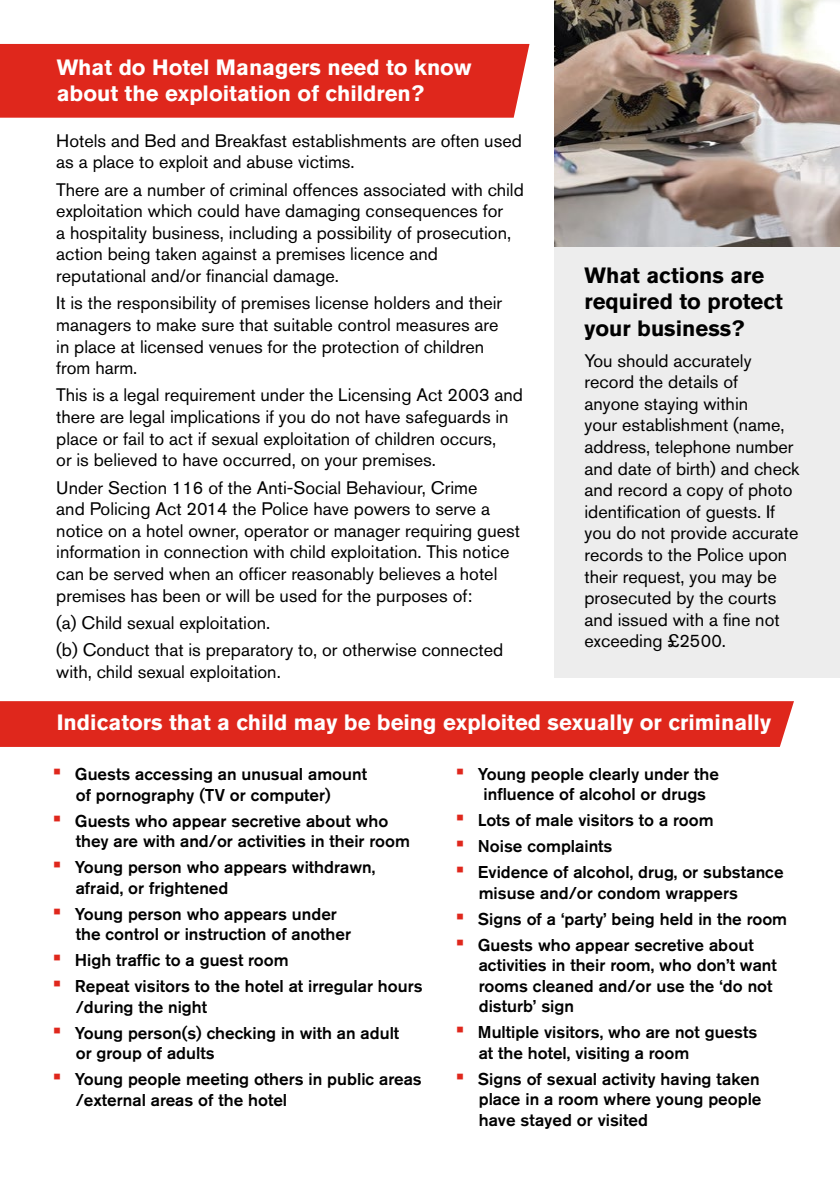
<style>
.page{position:relative;width:840px;height:1191px;background:#fff}
.page>*{position:absolute;margin:0;border:0;box-sizing:border-box;transform-origin:0 0}
.t1{font:700 22px/26.4px "Akzidenz Grotesk Std";color:#fff}
.t2{font:700 22px/26.4px "Akzidenz Grotesk Std";color:#000}
.t3{font:18px/21.6px "Akzidenz Grotesk Std";color:#000}
.t4{font:500 17px/20.4px "Akzidenz Grotesk Std";color:#000}
.s1{font-size:24px;color:#df271c}
</style>
<div class="page">
<div style="left:554px;top:0;width:285px;height:677px;background:#ededed"></div>
<div style="left:0;top:44px;width:529px;height:74px;background:#df271c"></div>
<img style="left:554px;top:0;width:285px;height:247px">
<div style="left:0;top:701px;width:793px;height:46px;background:#df271c"></div>
<p class="t1" style="left:57px;top:54px;width:416px">What do Hotel Managers need to know about the exploitation of children?</p>
<p class="t3" style="left:56px;top:130px;width:467px">Hotels and Bed and Breakfast establishments are often used as a place to exploit and abuse victims.</p>
<p class="t3" style="left:56px;top:178px;width:468px">There are a number of criminal offences associated with child exploitation which could have damaging consequences for<br>a hospitality business, including a possibility of prosecution, action being taken against a premises licence and</p>
<p class="t3" style="left:56px;top:262px;width:447px;line-height:27.2px">reputational and/or fnancial damage.<br>It is the responsibility of premises license holders and their</p>
<p class="t3" style="left:56px;top:314px;width:443px">managers to make sure that suitable control measures are</p>
<p class="t3" style="left:56px;top:335px;width:429px">in place at licensed venues for the protection of children from harm.</p>
<p class="t3" style="left:56px;top:384px;width:468px">This is a legal requirement under the Licensing Act 2003 and</p>
<p class="t3" style="left:56px;top:406px;width:453px">there are legal implications if you do not have safeguards in place or fail to act if sexual exploitation of children occurs, or is believed to have occurred, on your premises.</p>
<p class="t3" style="left:56px;top:476px;width:465px">Under Section 116 of the Anti-Social Behaviour, Crime<br>and Policing Act 2014 the Police have powers to serve a notice on a hotel owner, operator or manager requiring guest information in connection with child exploitation. This notice can be served when an offcer reasonably believes a hotel premises has been or will be used for the purposes of:</p>
<p class="t3" style="left:56px;top:611px;width:215px">(a) Child sexual exploitation.</p>
<p class="t3" style="left:56px;top:639px;width:448px">(b) Conduct that is preparatory to, or otherwise connected with, child sexual exploitation.</p>
<h4 class="t2" style="left:584px;top:262px;width:200px">What actions are required to protect your business?</h4>
<p class="t3" style="left:584px;top:349px;width:216px">You should accurately record the details of<br>anyone staying within<br>your establishment (name, address, telephone number and date of birth) and check and record a copy of photo identifcation of guests. If you do not provide accurate records to the Police upon their request, you may be prosecuted by the courts and issued with a fne not exceeding £2500.</p>
<p class="t1" style="left:57px;top:709px;width:715px">Indicators that a child may be being exploited sexually or criminally</p>
<p class="t4" style="left:53px;top:763px;width:315px"><span class="s1">•</span> Guests accessing an unusual amount</p>
<p class="t4" style="left:456px;top:763px;width:264px"><span class="s1">•</span> Young people clearly under the</p>
<p class="t4" style="left:76px;top:784px;width:256px">of pornography (TV or computer)</p>
<p class="t4" style="left:483px;top:783px;width:224px">infuence of alcohol or drugs</p>
<p class="t4" style="left:53px;top:810px;width:336px"><span class="s1">•</span> Guests who appear secretive about who</p>
<p class="t4" style="left:456px;top:809px;width:259px"><span class="s1">•</span> Lots of male visitors to a room</p>
<p class="t4" style="left:76px;top:830px;width:335px">they are with and/or activities in their room</p>
<p class="t4" style="left:456px;top:836px;width:158px"><span class="s1">•</span> Noise complaints</p>
<p class="t4" style="left:53px;top:856px;width:323px"><span class="s1">•</span> Young person who appears withdrawn,</p>
<p class="t4" style="left:456px;top:862px;width:329px"><span class="s1">•</span> Evidence of alcohol, drug, or substance</p>
<p class="t4" style="left:76px;top:877px;width:154px">afraid, or frightened</p>
<p class="t4" style="left:478px;top:882px;width:260px">misuse and/or condom wrappers</p>
<p class="t4" style="left:53px;top:903px;width:285px"><span class="s1">•</span> Young person who appears under</p>
<p class="t4" style="left:456px;top:908px;width:332px"><span class="s1">•</span> Signs of a ‘party’ being held in the room</p>
<p class="t4" style="left:76px;top:923px;width:277px">the control or instruction of another</p>
<p class="t4" style="left:456px;top:934px;width:299px"><span class="s1">•</span> Guests who appear secretive about</p>
<p class="t4" style="left:53px;top:949px;width:237px"><span class="s1">•</span> High traffc to a guest room</p>
<p class="t4" style="left:478px;top:955px;width:299px">activities in their room, who don’t want</p>
<p class="t4" style="left:53px;top:975px;width:371px"><span class="s1">•</span> Repeat visitors to the hotel at irregular hours</p>
<p class="t4" style="left:478px;top:975px;width:295px">rooms cleaned and/or use the ‘do not</p>
<p class="t4" style="left:76px;top:996px;width:133px">/during the night</p>
<p class="t4" style="left:478px;top:995px;width:97px">disturb’ sign</p>
<p class="t4" style="left:53px;top:1022px;width:347px"><span class="s1">•</span> Young person(s) checking in with an adult</p>
<p class="t4" style="left:456px;top:1021px;width:302px"><span class="s1">•</span> Multiple visitors, who are not guests</p>
<p class="t4" style="left:76px;top:1042px;width:140px">or group of adults</p>
<p class="t4" style="left:478px;top:1042px;width:212px">at the hotel, visiting a room</p>
<p class="t4" style="left:53px;top:1068px;width:370px"><span class="s1">•</span> Young people meeting others in public areas</p>
<p class="t4" style="left:456px;top:1068px;width:305px"><span class="s1">•</span> Signs of sexual activity having taken</p>
<p class="t4" style="left:76px;top:1089px;width:213px">/external areas of the hotel</p>
<p class="t4" style="left:478px;top:1088px;width:284px">place in a room where young people have stayed or visited</p>
</div>
